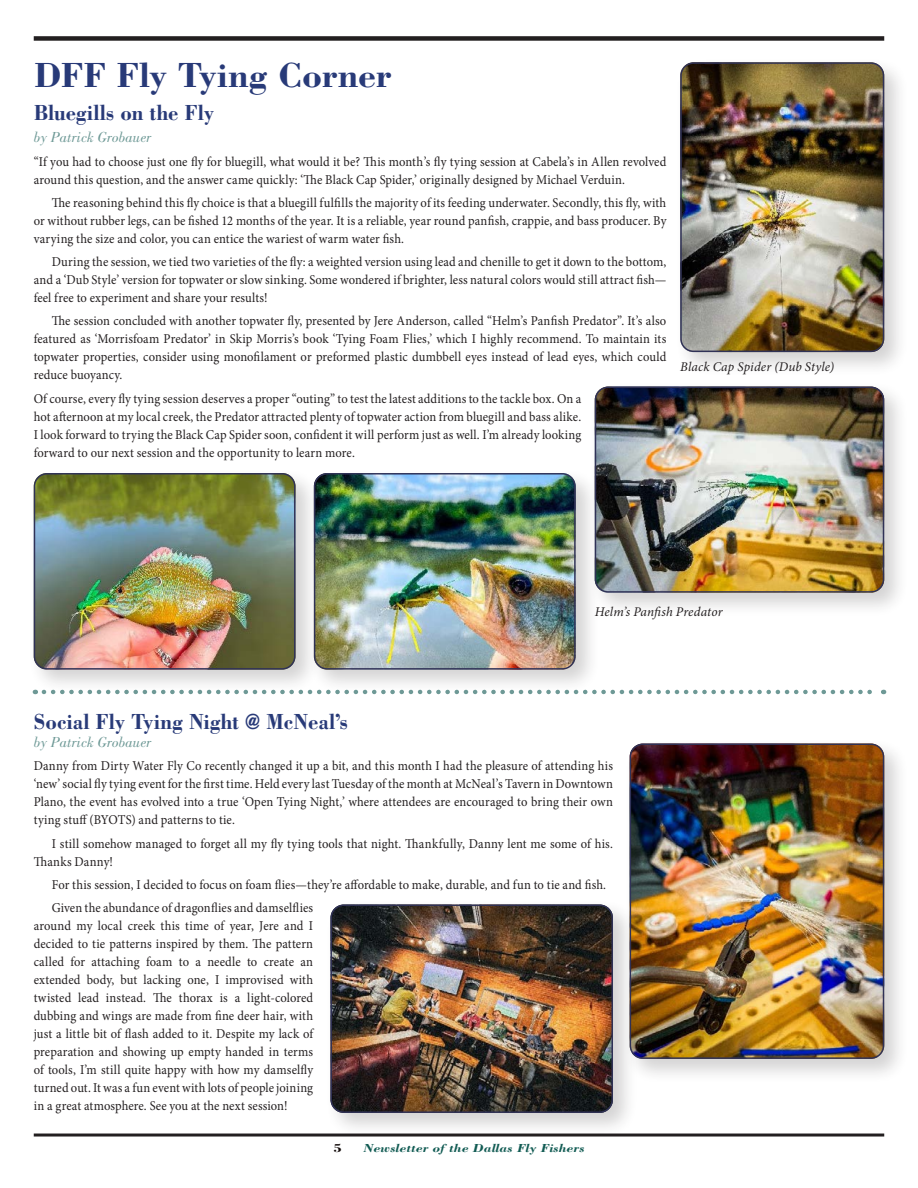
<style>
.page{position:relative;width:918px;height:1188px;background:#fff}
.page>*{position:absolute;margin:0;border:0;box-sizing:border-box;transform-origin:0 0}
.t1{font:700 36px "Bodoni Std";letter-spacing:-.005em;color:#283a78}
.t2{font:700 22.5px "Bodoni Std";letter-spacing:.005em;color:#283a78;scale:.92 1}
.t3{font:italic 15px "Bodoni Std";letter-spacing:.005em;color:#6e9996}
.t4{font:13.5px/18px "Minion Pro";letter-spacing:.01em;color:#231f20;text-align:justify;scale:.93 1}
.t5{font:italic 13.35px "Minion Pro";letter-spacing:.01em;color:#231f20}
.t6{font:italic 700 12px "Bodoni Std";color:#115b53;scale:1.17 1}
.t7{font:700 12px "Bodoni Std";color:#0f0807;scale:1.17 1}
</style>
<div class="page">
<hr style="left:34px;top:1134px;width:850px;height:3px;background:#231f20">
<div style="left:34px;top:36px;width:850px;height:5px;background:#231f20"></div>
<div style="left:675px;top:57px;width:234px;height:320px;background:#231f20;opacity:.2"></div>
<img style="left:680px;top:62px;width:204px;height:290px">
<div style="left:680px;top:62px;width:204px;height:290px;border:1px solid #303257;border-radius:13px"></div>
<div style="left:28px;top:467px;width:292px;height:227px;background:#231f20;opacity:.2"></div>
<img style="left:34px;top:473px;width:262px;height:197px">
<div style="left:34px;top:473px;width:262px;height:197px;border:1px solid #303257;border-radius:13px"></div>
<div style="left:308px;top:467px;width:292px;height:227px;background:#231f20;opacity:.2"></div>
<img style="left:314px;top:473px;width:262px;height:197px">
<div style="left:314px;top:473px;width:262px;height:197px;border:1px solid #303257;border-radius:13px"></div>
<div style="left:624px;top:738px;width:285px;height:345px;background:#231f20;opacity:.2"></div>
<img style="left:630px;top:744px;width:254px;height:315px">
<div style="left:630px;top:744px;width:254px;height:315px;border:1px solid #303257;border-radius:13px"></div>
<div style="left:325px;top:899px;width:313px;height:238px;background:#231f20;opacity:.2"></div>
<img style="left:330px;top:904px;width:283px;height:209px">
<div style="left:330px;top:904px;width:283px;height:209px;border:1px solid #303257;border-radius:13px"></div>
<div style="left:589px;top:381px;width:320px;height:236px;background:#231f20;opacity:.2"></div>
<img style="left:595px;top:387px;width:289px;height:206px">
<div style="left:595px;top:387px;width:289px;height:206px;border:1px solid #303257;border-radius:13px"></div>
<svg style="left:44px;top:690px;width:840px;height:4px"></svg>
<h1 class="t1" style="left:34px;top:53px;width:360px">DFF Fly Tying Corner</h1>
<h2 class="t2" style="left:34px;top:99px;width:198px">Bluegills on the Fly</h2>
<p class="t3" style="left:34px;top:129px;width:119px">by Patrick Grobauer</p>
<p class="t4" style="left:34px;top:152px;width:682px">“If you had to choose just one fly for bluegill, what would it be? This month’s fly tying session at Cabela’s in Allen revolved around this question, and the answer came quickly: ‘The Black Cap Spider,’ originally designed by Michael Verduin.</p>
<p class="t4" style="left:34px;top:194px;width:682px;text-indent:18px">The reasoning behind this fly choice is that a bluegill fulfills the majority of its feeding underwater. Secondly, this fly, with or without rubber legs, can be fished 12 months of the year. It is a reliable, year round panfish, crappie, and bass producer. By varying the size and color, you can entice the wariest of warm water fish.</p>
<p class="t4" style="left:34px;top:253px;width:682px;text-indent:18px">During the session, we tied two varieties of the fly: a weighted version using lead and chenille to get it down to the bottom, and a ‘Dub Style’ version for topwater or slow sinking. Some wondered if brighter, less natural colors would still attract fish— feel free to experiment and share your results!</p>
<p class="t4" style="left:34px;top:312px;width:682px;text-indent:18px">The session concluded with another topwater fly, presented by Jere Anderson, called “Helm’s Panfish Predator”. It’s also featured as ‘Morrisfoam Predator’ in Skip Morris’s book ‘Tying Foam Flies,’ which I highly recommend. To maintain its topwater properties, consider using monofilament or preformed plastic dumbbell eyes instead of lead eyes, which could reduce buoyancy.</p>
<p class="t4" style="left:34px;top:390px;width:590px">Of course, every fly tying session deserves a proper “outing” to test the latest additions to the tackle box. On a hot afternoon at my local creek, the Predator attracted plenty of topwater action from bluegill and bass alike.<br>I look forward to trying the Black Cap Spider soon, confident it will perform just as well. I’m already looking forward to our next session and the opportunity to learn more.</p>
<p class="t5" style="left:680px;top:357px;width:155px">Black Cap Spider (Dub Style)</p>
<p class="t5" style="left:595px;top:603px;width:129px">Helm’s Panfish Predator</p>
<h2 class="t2" style="left:34px;top:708px;width:343px">Social Fly Tying Night @ McNeal’s</h2>
<p class="t3" style="left:34px;top:734px;width:119px">by Patrick Grobauer</p>
<p class="t4" style="left:34px;top:757px;width:624px">Danny from Dirty Water Fly Co recently changed it up a bit, and this month I had the pleasure of attending his ‘new’ social fly tying event for the first time. Held every last Tuesday of the month at McNeal’s Tavern in Downtown Plano, the event has evolved into a true ‘Open Tying Night,’ where attendees are encouraged to bring their own tying stuff (BYOTS) and patterns to tie.</p>
<p class="t4" style="left:34px;top:834px;width:624px;text-indent:18px">I still somehow managed to forget all my fly tying tools that night. Thankfully, Danny lent me some of his.<br>Thanks Danny!</p>
<p class="t4" style="left:52px;top:873px;width:598px;line-height:23.2px">For this session, I decided to focus on foam flies—they’re affordable to make, durable, and fun to tie and fish.<br>Given the abundance of dragonflies and damselflies</p>
<p class="t4" style="left:34px;top:917px;width:302px">around my local creek this time of year, Jere and I decided to tie patterns inspired by them. The pattern called for attaching foam to a needle to create an extended body, but lacking one, I improvised with twisted lead instead. The thorax is a light-colored dubbing and wings are made from fine deer hair, with just a little bit of flash added to it. Despite my lack of preparation and showing up empty handed in terms of tools, I’m still quite happy with how my damselfly turned out. It was a fun event with lots of people joining in a great atmosphere. See you at the next session!</p>
<p class="t7" style="left:334px;top:1140px;width:9px">5</p>
<p class="t6" style="left:364px;top:1140px;width:190px">Newsletter of the Dallas Fly Fishers</p>
</div>
